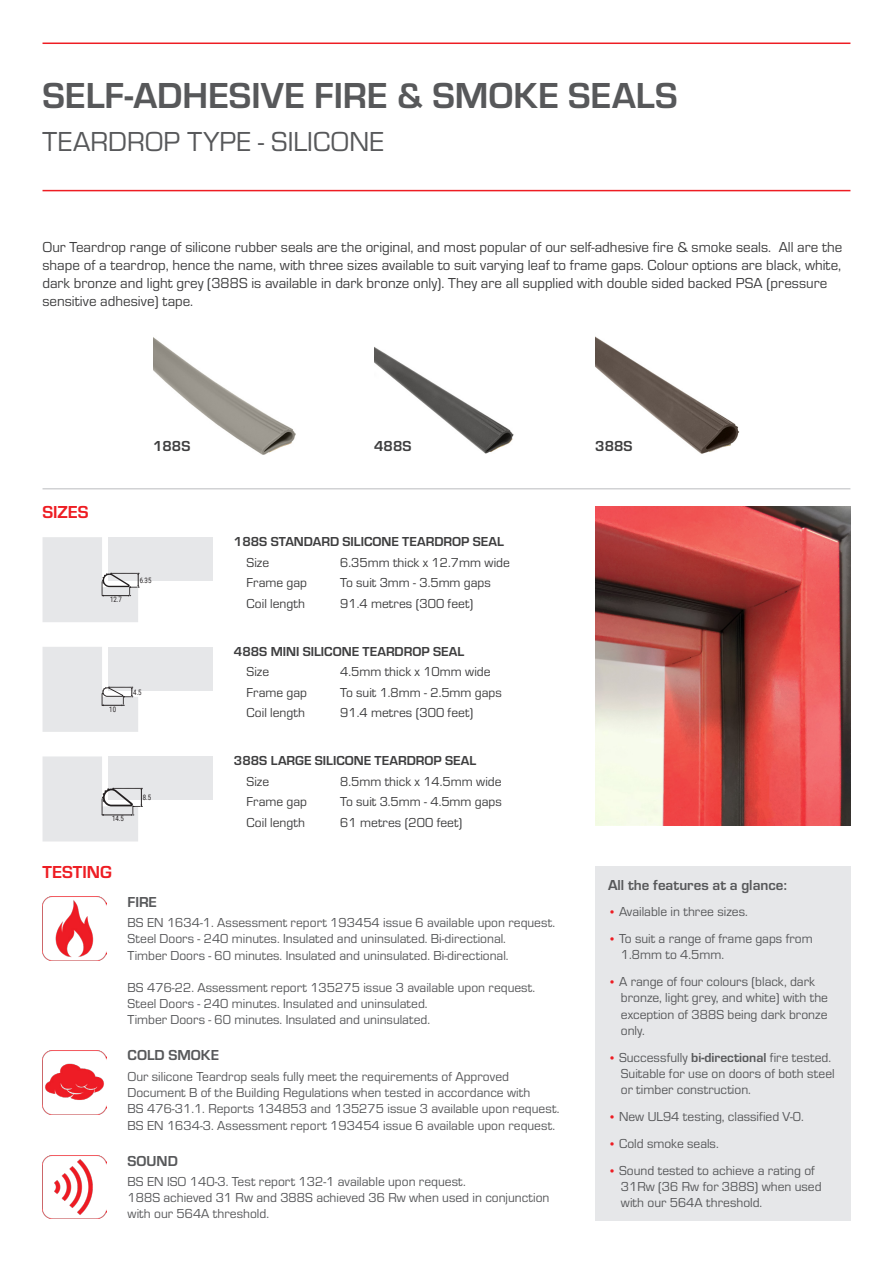
<style>
.page{position:relative;width:893px;height:1263px;background:#fff}
.page>*{position:absolute;margin:0;border:0;box-sizing:border-box;transform-origin:0 0}
.t1{font:700 37.5px "Eurostile";color:#57585a}
.t2{font:28.5px "Eurostile";color:#57585a}
.z{font:700 18px "Eurostile";color:#ee1d23}
.Main_Body_Spaced{font:15px/18px "Eurostile";color:#3e3e3f}
.z-2{font:700 15px "Eurostile";color:#57585a}
.t3{font:700 15px "Eurostile";color:#3e3e3f}
.z-3{font:13.5px/16.2px "Eurostile";color:#57585a}
.t4{font:13.5px "Eurostile";color:#3e3e3f}
.t5{font:700 13.5px "Eurostile";color:#3e3e3f}
.t6{font:7.5px "Roboto";color:#231f20;scale:.8 1}
.s1{font-size:12px;color:#ee1d23}
.s2{font-weight:700}
</style>
<div class="page">
<hr style="left:43px;top:43px;width:807px;height:1px;background:#ee1d23">
<hr style="left:43px;top:190px;width:807px;height:1px;background:#ee1d23">
<div style="left:595px;top:866px;width:255px;height:354px;background:#e6e7e9"></div>
<div style="left:108px;top:647px;width:105px;height:43px;background:#e6e7e9"></div>
<svg style="left:43px;top:647px;width:95px;height:85px"></svg>
<div style="left:108px;top:756px;width:105px;height:44px;background:#e6e7e9"></div>
<svg style="left:43px;top:756px;width:99px;height:85px"></svg>
<div style="left:108px;top:537px;width:105px;height:44px;background:#e6e7e9"></div>
<svg style="left:43px;top:537px;width:96px;height:85px"></svg>
<img style="left:43px;top:1155px;width:63px;height:64px">
<img style="left:43px;top:897px;width:63px;height:63px">
<img style="left:43px;top:1050px;width:63px;height:64px">
<img style="left:595px;top:506px;width:255px;height:319px">
<img style="left:153px;top:337px;width:143px;height:118px">
<img style="left:595px;top:336px;width:145px;height:118px">
<img style="left:374px;top:347px;width:140px;height:107px">
<hr style="left:43px;top:488px;width:807px;height:1px;background:#d1d2d4">
<p class="t1" style="left:43px;top:69px;width:637px">SELF-ADHESIVE FIRE &amp; SMOKE SEALS</p>
<p class="t2" style="left:43px;top:122px;width:343px">TEARDROP TYPE - SILICONE</p>
<p class="Main_Body_Spaced" style="left:43px;top:238px;width:801px">Our Teardrop range of silicone rubber seals are the original, and most popular of our self-adhesive fire &amp; smoke seals. All are the shape of a teardrop, hence the name, with three sizes available to suit varying leaf to frame gaps. Colour options are black, white, dark bronze and light grey (388S is available in dark bronze only). They are all supplied with double sided backed PSA (pressure sensitive adhesive) tape.</p>
<p class="t3" style="left:153px;top:436px;width:39px">188S</p>
<p class="t3" style="left:374px;top:436px;width:39px">488S</p>
<p class="t3" style="left:595px;top:436px;width:39px">388S</p>
<p class="z" style="left:43px;top:500px;width:48px">SIZES</p>
<p class="t6" style="left:110px;top:594px;width:16px">12.7</p>
<p class="t6" style="left:140px;top:575px;width:16px">6.35</p>
<p class="t6" style="left:109px;top:704px;width:10px">10</p>
<p class="t6" style="left:133px;top:687px;width:12px">4.5</p>
<p class="t6" style="left:112px;top:813px;width:16px">14.5</p>
<p class="t6" style="left:143px;top:792px;width:12px">8.5</p>
<p class="t5" style="left:234px;top:532px;width:271px">188S STANDARD SILICONE TEARDROP SEAL</p>
<p class="t4" style="left:247px;top:553px;width:24px">Size</p>
<p class="t4" style="left:340px;top:553px;width:171px">6.35mm thick x 12.7mm wide</p>
<p class="t4" style="left:247px;top:573px;width:62px">Frame gap</p>
<p class="t4" style="left:340px;top:573px;width:152px">To suit 3mm - 3.5mm gaps</p>
<p class="t4" style="left:247px;top:594px;width:60px">Coil length</p>
<p class="t4" style="left:340px;top:594px;width:135px">91.4 metres (300 feet)</p>
<p class="t5" style="left:234px;top:642px;width:232px">488S MINI SILICONE TEARDROP SEAL</p>
<p class="t4" style="left:247px;top:663px;width:24px">Size</p>
<p class="t4" style="left:340px;top:663px;width:152px">4.5mm thick x 10mm wide</p>
<p class="t4" style="left:247px;top:683px;width:62px">Frame gap</p>
<p class="t4" style="left:340px;top:683px;width:163px">To suit 1.8mm - 2.5mm gaps</p>
<p class="t4" style="left:247px;top:703px;width:60px">Coil length</p>
<p class="t4" style="left:340px;top:703px;width:135px">91.4 metres (300 feet)</p>
<p class="t5" style="left:234px;top:751px;width:244px">388S LARGE SILICONE TEARDROP SEAL</p>
<p class="t4" style="left:247px;top:772px;width:24px">Size</p>
<p class="t4" style="left:340px;top:772px;width:163px">8.5mm thick x 14.5mm wide</p>
<p class="t4" style="left:247px;top:793px;width:62px">Frame gap</p>
<p class="t4" style="left:340px;top:793px;width:163px">To suit 3.5mm - 4.5mm gaps</p>
<p class="t4" style="left:247px;top:813px;width:60px">Coil length</p>
<p class="t4" style="left:340px;top:813px;width:124px">61 metres (200 feet)</p>
<p class="z" style="left:43px;top:859px;width:71px">TESTING</p>
<p class="z-2" style="left:128px;top:891px;width:31px">FIRE</p>
<p class="z-3" style="left:128px;top:914px;width:429px">BS EN 1634-1. Assessment report 193454 issue 6 available upon request.</p>
<p class="z-3" style="left:128px;top:930px;width:380px">Steel Doors - 240 minutes. Insulated and uninsulated. Bi-directional.</p>
<p class="z-3" style="left:128px;top:946px;width:382px">Timber Doors - 60 minutes. Insulated and uninsulated. Bi-directional.</p>
<p class="z-3" style="left:128px;top:979px;width:409px">BS 476-22. Assessment report 135275 issue 3 available upon request.</p>
<p class="z-3" style="left:128px;top:995px;width:301px">Steel Doors - 240 minutes. Insulated and uninsulated.</p>
<p class="z-3" style="left:128px;top:1011px;width:304px">Timber Doors - 60 minutes. Insulated and uninsulated.</p>
<p class="z-2" style="left:128px;top:1045px;width:93px">COLD SMOKE</p>
<p class="z-3" style="left:128px;top:1068px;width:404px">Our silicone Teardrop seals fully meet the requirements of Approved<br>Document B of the Building Regulations when tested in accordance with</p>
<p class="z-3" style="left:128px;top:1100px;width:433px">BS 476-31.1. Reports 134853 and 135275 issue 3 available upon request.</p>
<p class="z-3" style="left:128px;top:1116px;width:429px">BS EN 1634-3. Assessment report 193454 issue 6 available upon request.</p>
<p class="z-2" style="left:128px;top:1150px;width:52px">SOUND</p>
<p class="z-3" style="left:128px;top:1173px;width:340px">BS EN ISO 140-3. Test report 132-1 available upon request.</p>
<p class="z-3" style="left:128px;top:1189px;width:423px">188S achieved 31 Rw and 388S achieved 36 Rw when used in conjunction with our 564A threshold.</p>
<p class="z-2" style="left:608px;top:874px;width:181px">All the features at a glance:</p>
<p class="z-3" style="left:608px;top:903px;width:141px"><span class="s1">•</span> Available in three sizes.</p>
<p class="z-3" style="left:621px;top:930px;width:193px;text-indent:-13px"><span class="s1">•</span> To suit a range of frame gaps from<br>1.8mm to 4.5mm.</p>
<p class="z-3" style="left:621px;top:973px;width:209px;text-indent:-13px"><span class="s1">•</span> A range of four colours (black, dark bronze, light grey, and white) with the exception of 388S being dark bronze only.</p>
<p class="z-3" style="left:621px;top:1048px;width:215px;text-indent:-13px"><span class="s1">•</span> Successfully <span class="s2">bi-directional</span> fire tested.<br>Suitable for use on doors of both steel or timber construction.</p>
<p class="z-3" style="left:608px;top:1108px;width:197px"><span class="s1">•</span> New UL94 testing, classified V-0.</p>
<p class="z-3" style="left:608px;top:1134px;width:112px"><span class="s1">•</span> Cold smoke seals.</p>
<p class="z-3" style="left:621px;top:1161px;width:202px;text-indent:-13px"><span class="s1">•</span> Sound tested to achieve a rating of<br>31Rw (36 Rw for 388S) when used with our 564A threshold.</p>
</div>
